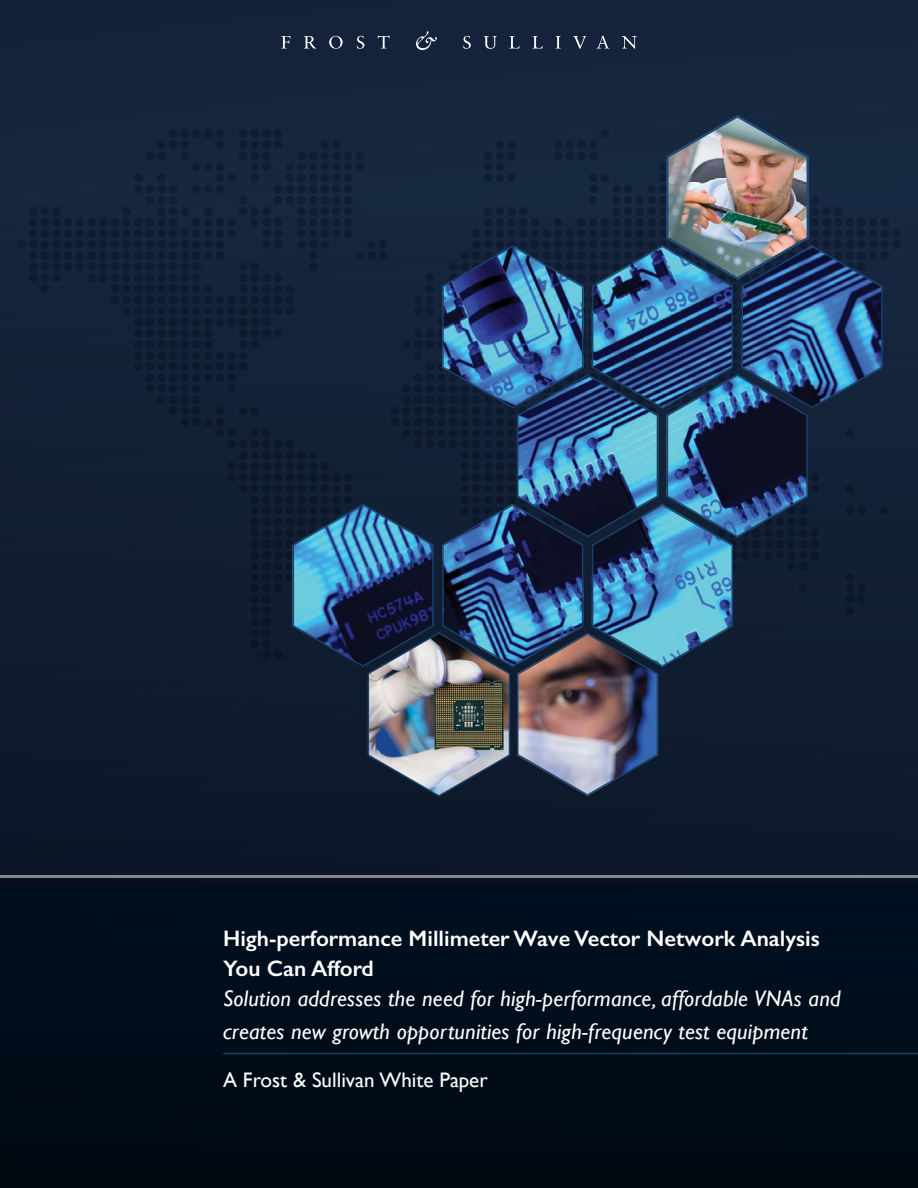
<style>
.page{position:relative;width:918px;height:1188px;background:#fff}
.page>*{position:absolute;margin:0;border:0;box-sizing:border-box;transform-origin:0 0}
.t1{font:italic 22.5px/33px "Gill Sans";letter-spacing:.01em;color:#fff}
.t2{font:600 22.5px/30px "Gill Sans";color:#fff}
.t3{font:21px "Gill Sans";color:#fff}
</style>
<div class="page">
<div style="left:0;top:0;width:918px;height:883px;background:#122035"></div>
<div style="left:0;top:876px;width:918px;height:312px;background:#000d1a"></div>
<hr style="left:0;top:875px;width:918px;height:2px;background:#fff">
<svg style="left:251px;top:542px;width:42px;height:117px"></svg>
<div style="left:889px;top:129px;width:12px;height:139px;background:#172841"></div>
<svg style="left:17px;top:154px;width:276px;height:71px;fill:#16263e"></svg>
<svg style="left:281px;top:36px;width:9px;height:13px"></svg>
<svg style="left:304px;top:36px;width:12px;height:13px"></svg>
<svg style="left:329px;top:36px;width:14px;height:13px"></svg>
<svg style="left:357px;top:36px;width:7px;height:13px"></svg>
<svg style="left:378px;top:36px;width:12px;height:13px"></svg>
<svg style="left:463px;top:36px;width:8px;height:13px"></svg>
<svg style="left:484px;top:36px;width:13px;height:13px"></svg>
<svg style="left:509px;top:36px;width:11px;height:13px"></svg>
<svg style="left:533px;top:36px;width:10px;height:13px"></svg>
<svg style="left:555px;top:36px;width:6px;height:13px"></svg>
<svg style="left:573px;top:36px;width:13px;height:13px"></svg>
<svg style="left:597px;top:36px;width:12px;height:13px"></svg>
<svg style="left:622px;top:36px;width:15px;height:13px"></svg>
<svg style="left:416px;top:31px;width:21px;height:19px"></svg>
<img style="left:293px;top:114px;width:596px;height:683px">
<hr style="left:223px;top:1053px;width:695px;height:1px;background:#18426b">
<p class="t2" style="left:223px;top:923px;width:598px">High-performance Millimeter Wave Vector Network Analysis<br>You Can Afford</p>
<p class="t1" style="left:223px;top:983px;width:619px">Solution addresses the need for high-performance, affordable VNAs and creates new growth opportunities for high-frequency test equipment</p>
<p class="t3" style="left:223px;top:1068px;width:266px">A Frost &amp; Sullivan White Paper</p>
</div>
